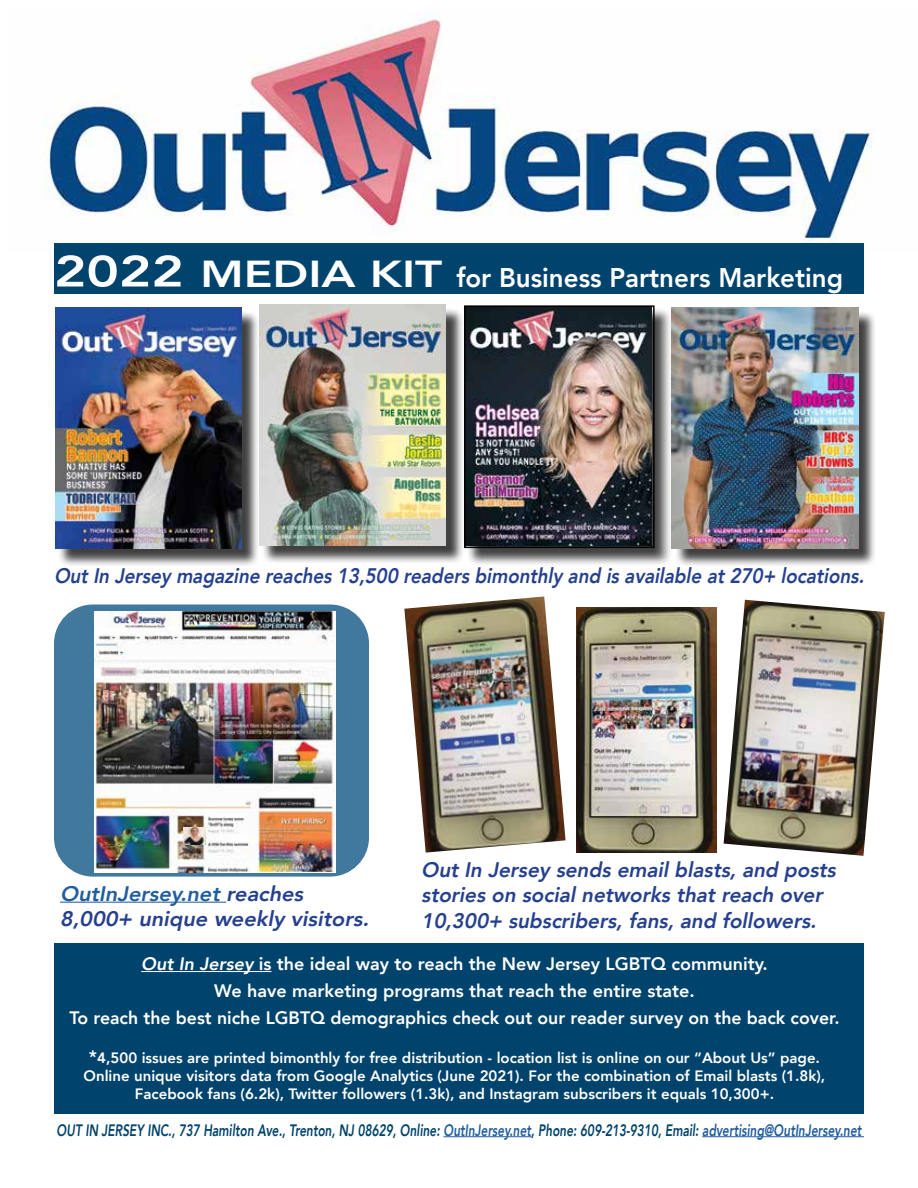
<style>
.page{position:relative;width:918px;height:1188px;background:#fff}
.page>*{position:absolute;margin:0;border:0;box-sizing:border-box;transform-origin:0 0}
.t1{font:800 27px "Avenir";color:#fff;scale:.96 1}
.t2{font:italic 800 21px/25.2px "Avenir";color:#25408f}
.t3{font:italic 800 21px "Avenir";color:#25408f;scale:.89 1}
.t4{font:800 18px/27px "Avenir";color:#fff;text-align:center}
.t5{font:italic 800 16.5px "Avenir";color:#00436c;scale:.72 1}
.t6{font:800 15px/18px "Avenir";color:#fff;text-align:center}
.s1{font-size:43.5px}
.s2{font-size:37.5px}
.s3{font-style:italic}
.s4{font-size:18px}
.s5{color:#215e9e}
</style>
<div class="page">
<img style="left:44px;top:15px;width:829px;height:228px">
<div style="left:466px;top:308px;width:207px;height:259px;background:#000;opacity:.75"></div>
<img style="left:467px;top:308px;width:184px;height:237px">
<div style="left:464px;top:305px;width:191px;height:243px;border:2px solid #000"></div>
<div style="left:674px;top:310px;width:203px;height:257px;background:#000;opacity:.75"></div>
<img style="left:672px;top:308px;width:186px;height:241px">
<div style="left:57px;top:310px;width:203px;height:257px;background:#000;opacity:.75"></div>
<img style="left:55px;top:308px;width:186px;height:241px">
<div style="left:261px;top:307px;width:203px;height:257px;background:#000;opacity:.75"></div>
<img style="left:259px;top:305px;width:187px;height:241px">
<div style="left:54px;top:243px;width:810px;height:50px;background:#00436c"></div>
<div style="left:54px;top:604px;width:315px;height:273px;background:#41799e;border-radius:39px"></div>
<img style="left:94px;top:612px;width:242px;height:261px">
<img style="left:184px;top:828px;width:22px;height:17px">
<hr style="left:60px;top:902px;width:166px;height:1px;background:#215e9e">
<img style="left:404px;top:596px;width:162px;height:257px">
<img style="left:576px;top:608px;width:141px;height:245px">
<img style="left:724px;top:600px;width:161px;height:256px">
<div style="left:54px;top:943px;width:810px;height:171px;background:#00436c"></div>
<hr style="left:141px;top:971px;width:130px;height:1px;background:#fff">
<hr style="left:443px;top:1136px;width:88px;height:1px;background:#215e9e">
<hr style="left:702px;top:1136px;width:162px;height:1px;background:#215e9e">
<h1 class="t1" style="left:54px;top:256px;width:824px"><span class="s1">2022</span> <span class="s2">MEDIA KIT</span> for Business Partners Marketing</h1>
<h2 class="t3" style="left:54px;top:559px;width:918px">OutIn Jerseymagazine reaches13,500 readersbimonthlyand isavailable at270+ locations.</h2>
<h2 class="t2" style="left:421px;top:857px;width:422px">OutIn Jerseysendsemailblasts,and posts storieson socialnetworksthatreach over<br>10,300+ subscribers,fans,and followers.</h2>
<p class="t4" style="left:69px;top:950px;width:772px"><span class="s3">Out In Jersey</span> is the ideal way to reach the New Jersey LGBTQ community.<br>We have marketing programs that reach the entire state.<br>To reach the best niche LGBTQ demographics check out our reader survey on the back cover.</p>
<p class="t6" style="left:84px;top:1049px;width:743px"><span class="s4">*</span>4,500 issues are printed bimonthly for free distribution - location list is online on our “About Us” page.<br>Online unique visitors data from Google Analytics (June 2021). For the combination of Email blasts (1.8k),<br>Facebook fans (6.2k), Twitter followers (1.3k), and Instagram subscribers it equals 10,300+.</p>
<p class="t5" style="left:57px;top:1120px;width:1119px">OUT IN JERSEY INC., 737 Hamilton Ave., Trenton, NJ 08629, Online: <span class="s5">OutInJersey.net</span>, Phone: 609-213-9310, Email: <span class="s5">advertising@OutInJersey.net</span></p>
<h2 class="t2" style="left:60px;top:881px;width:316px"><span class="s5">OutInJersey.net</span>reaches<br>8,000+ unique weekly visitors.</h2>
</div>
